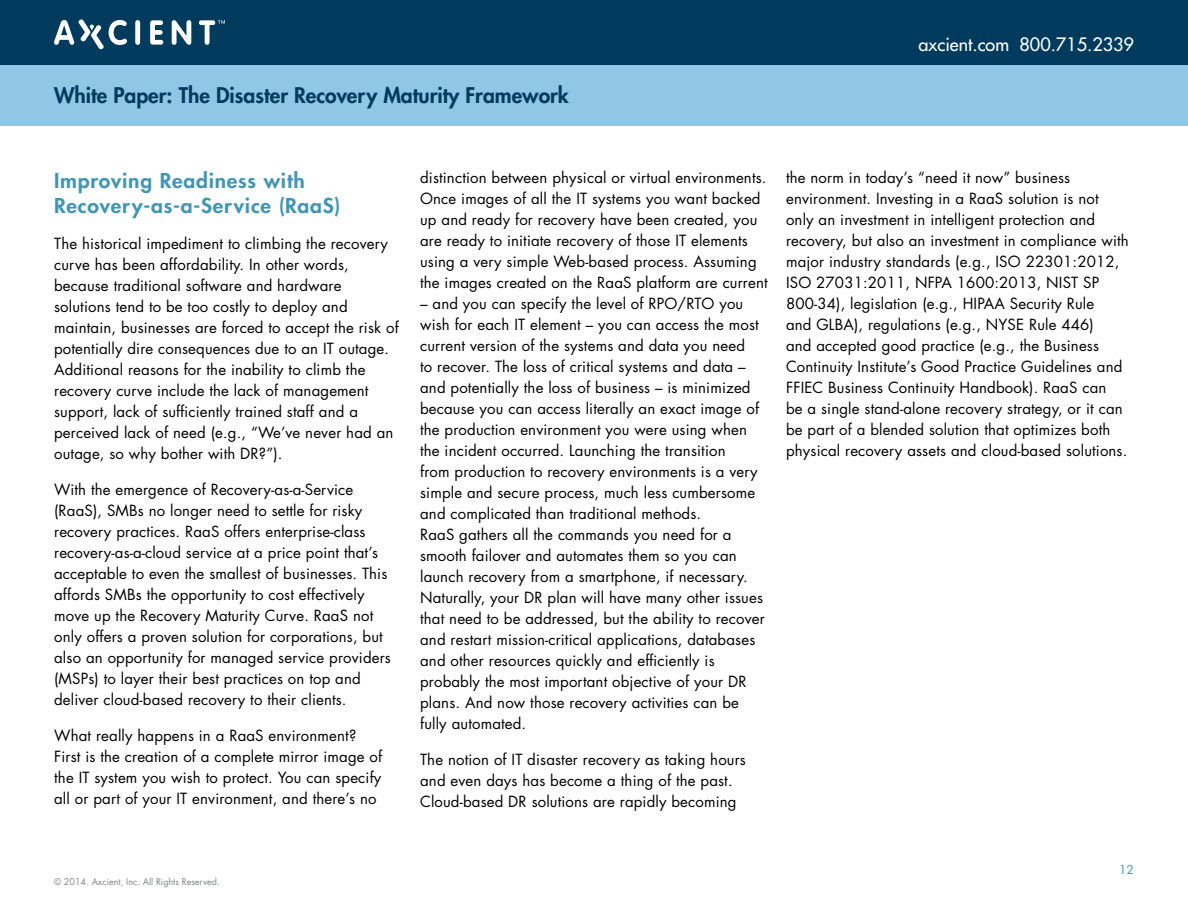
<style>
.page{position:relative;width:1188px;height:918px;background:#fff}
.page>*{position:absolute;margin:0;border:0;box-sizing:border-box;transform-origin:0 0}
.t1{font:800 21px "Futura Std";color:#003a5d}
.t2{font:800 19.95px/25.2px "Futura Std";letter-spacing:.035em;color:#4296b4;scale:1.05 1}
.t3{font:500 18px "Futura Std";color:#fff}
.t4{font:15px/21px "Futura Std";letter-spacing:.01em;color:#000}
.t5{font:12px "Futura Std";color:#4296b4}
.t6{font:9px "Futura Std";color:#808285}
</style>
<div class="page">
<div style="left:0;top:0;width:1188px;height:65px;background:#003a5d"></div>
<div style="left:0;top:65px;width:1188px;height:61px;background:#90c6e6"></div>
<svg style="left:54px;top:19px;width:73px;height:30px"></svg>
<div style="left:135px;top:20px;width:5px;height:25px;background:#fff;border-radius:3px"></div>
<svg style="left:150px;top:20px;width:13px;height:25px"></svg>
<svg style="left:172px;top:20px;width:19px;height:25px"></svg>
<svg style="left:199px;top:20px;width:26px;height:25px"></svg>
<h1 class="t1" style="left:54px;top:81px;width:516px">White Paper: The Disaster Recovery Maturity Framework</h1>
<p class="t3" style="left:919px;top:33px;width:217px">axcient.com 800.715.2339</p>
<h2 class="t2" style="left:54px;top:168px;width:274px">Improving Readiness with<br>Recovery-as-a-Service (RaaS)</h2>
<p class="t4" style="left:54px;top:233px;width:346px">The historical impediment to climbing the recovery curve has been affordability. In other words, because traditional software and hardware solutions tend to be too costly to deploy and maintain, businesses are forced to accept the risk of potentially dire consequences due to an IT outage.<br>Additional reasons for the inability to climb the recovery curve include the lack of management support, lack of sufficiently trained staff and a perceived lack of need (e.g., “We’ve never had an outage, so why bother with DR?”).</p>
<p class="t4" style="left:54px;top:479px;width:338px">With the emergence of Recovery-as-a-Service (RaaS), SMBs no longer need to settle for risky recovery practices. RaaS offers enterprise-class recovery-as-a-cloud service at a price point that’s acceptable to even the smallest of businesses. This affords SMBs the opportunity to cost effectively move up the Recovery Maturity Curve. RaaS not only offers a proven solution for corporations, but also an opportunity for managed service providers (MSPs) to layer their best practices on top and deliver cloud-based recovery to their clients.</p>
<p class="t4" style="left:54px;top:725px;width:330px">What really happens in a RaaS environment?<br>First is the creation of a complete mirror image of the IT system you wish to protect. You can specify all or part of your IT environment, and there’s no</p>
<p class="t4" style="left:420px;top:167px;width:349px">distinction between physical or virtual environments.<br>Once images of all the IT systems you want backed up and ready for recovery have been created, you are ready to initiate recovery of those IT elements using a very simple Web-based process. Assuming the images created on the RaaS platform are current</p>
<p class="t4" style="left:420px;top:293px;width:346px">– and you can specify the level of RPO/RTO you wish for each IT element – you can access the most current version of the systems and data you need<br>to recover. The loss of critical systems and data – and potentially the loss of business – is minimized because you can access literally an exact image of the production environment you were using when the incident occurred. Launching the transition<br>from production to recovery environments is a very simple and secure process, much less cumbersome and complicated than traditional methods.<br>RaaS gathers all the commands you need for a smooth failover and automates them so you can launch recovery from a smartphone, if necessary.<br>Naturally, your DR plan will have many other issues that need to be addressed, but the ability to recover and restart mission-critical applications, databases and other resources quickly and efficiently is probably the most important objective of your DR plans. And now those recovery activities can be fully automated.</p>
<p class="t4" style="left:420px;top:749px;width:327px">The notion of IT disaster recovery as taking hours and even days has become a thing of the past.<br>Cloud-based DR solutions are rapidly becoming</p>
<p class="t4" style="left:786px;top:167px;width:344px">the norm in today’s “need it now” business environment. Investing in a RaaS solution is not only an investment in intelligent protection and recovery, but also an investment in compliance with major industry standards (e.g., ISO 22301:2012, ISO 27031:2011, NFPA 1600:2013, NIST SP 800-34), legislation (e.g., HIPAA Security Rule<br>and GLBA), regulations (e.g., NYSE Rule 446)<br>and accepted good practice (e.g., the Business Continuity Institute’s Good Practice Guidelines and FFIEC Business Continuity Handbook). RaaS can<br>be a single stand-alone recovery strategy, or it can be part of a blended solution that optimizes both physical recovery assets and cloud-based solutions.</p>
<p class="t6" style="left:54px;top:876px;width:167px">© 2014. Axcient, Inc. All Rights Reserved.</p>
<p class="t5" style="left:1119px;top:862px;width:16px">12</p>
</div>
